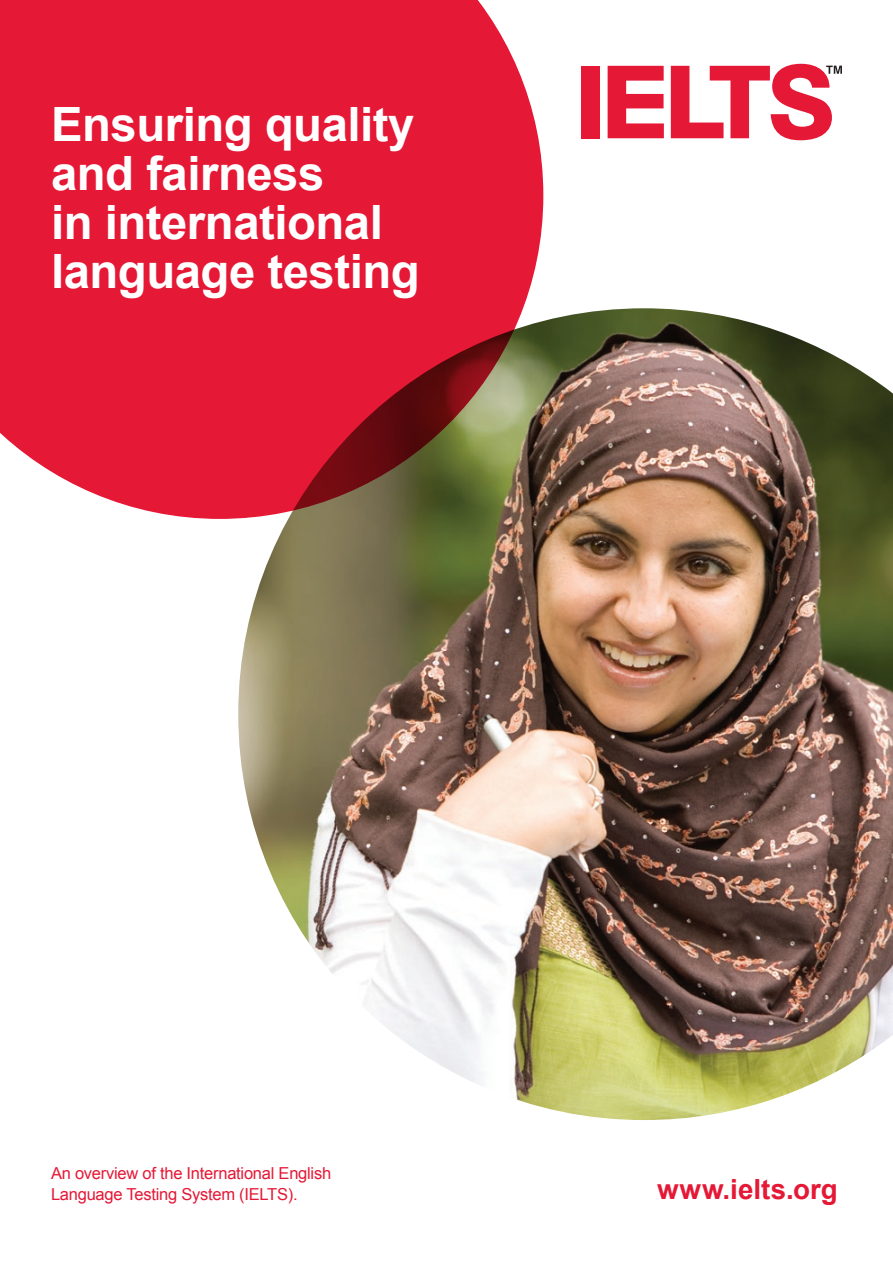
<style>
.page{position:relative;width:893px;height:1263px;background:#fff}
.page>*{position:absolute;margin:0;border:0;box-sizing:border-box;transform-origin:0 0}
.t1{font:700 47.25px/49.1px "Arial";letter-spacing:-.01em;color:#fff}
.t2{font:700 27.75px "Arial";letter-spacing:.005em;color:#e51836}
.t3{font:16.5px/21px "Arial";letter-spacing:-.015em;color:#e51836}
</style>
<div class="page">
<img style="left:238px;top:308px;width:655px;height:812px">
<svg style="left:0;top:0;width:543px;height:519px;background:#d8283e"></svg>
<div style="left:581px;top:66px;width:19px;height:72px;background:#e51836"></div>
<svg style="left:608px;top:66px;width:56px;height:72px"></svg>
<svg style="left:671px;top:64px;width:171px;height:76px"></svg>
<h1 class="t1" style="left:51px;top:101px;width:370px">Ensuring quality and fairness<br>in international language testing</h1>
<p class="t3" style="left:51px;top:1163px;width:282px">An overview of the International English<br>Language Testing System (IELTS).</p>
<h2 class="t2" style="left:657px;top:1170px;width:182px">www.ielts.org</h2>
</div>
